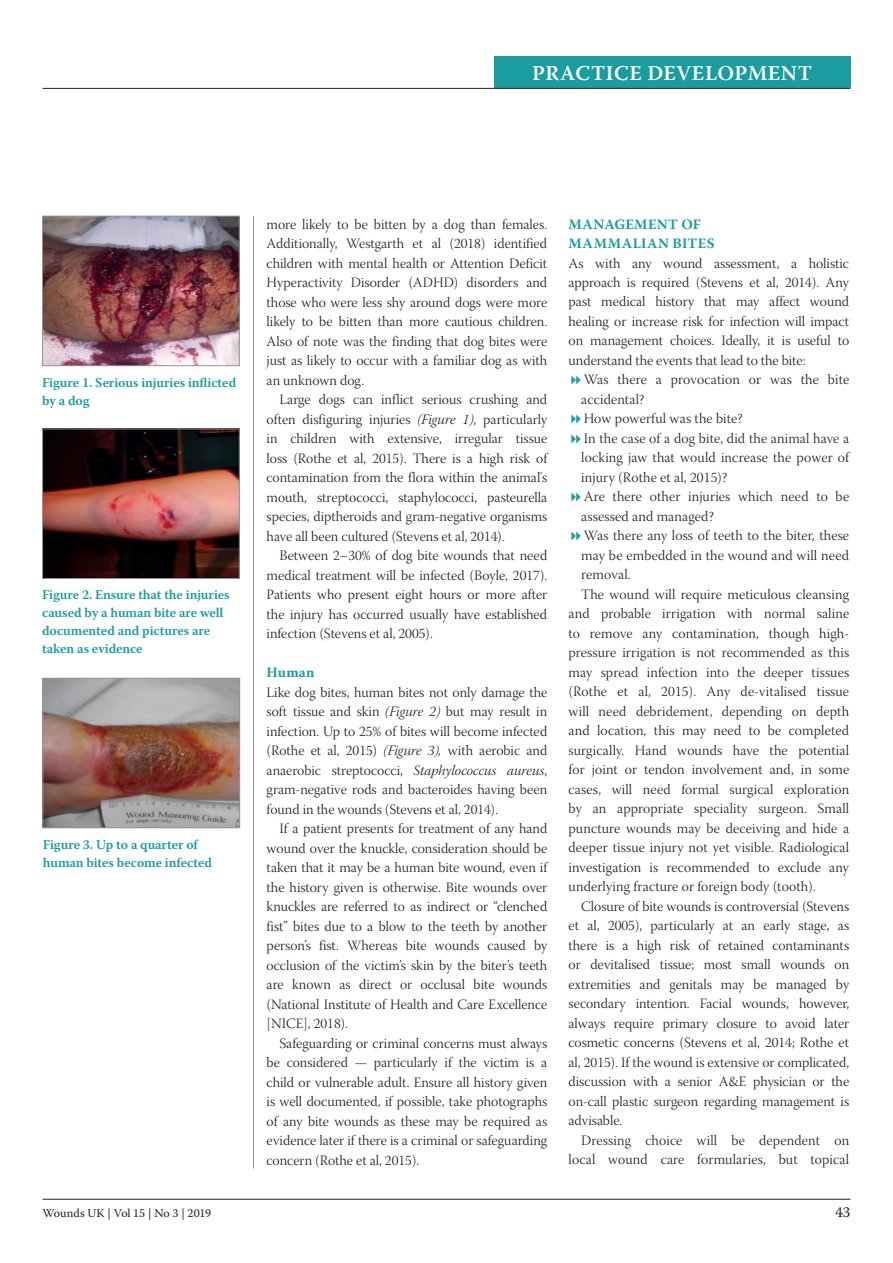
<style>
.page{position:relative;width:893px;height:1263px;background:#fff}
.page>*{position:absolute;margin:0;border:0;box-sizing:border-box;transform-origin:0 0}
.t1{font:600 21px "Warnock Pro";letter-spacing:.025em;color:#fff}
.t2{font:15px "Warnock Pro";color:#231f20}
.t3{font:14.25px/19.5px "Warnock Pro Light Subh";letter-spacing:.005em;color:#231f20;text-align:justify}
.t4{font:700 14.25px/19.5px "Warnock Pro";letter-spacing:.025em;color:#1b9c9e}
.t5{font:600 13.5px/18px "Warnock Pro";letter-spacing:-.01em;color:#1b9c9e}
.t6{font:12px "Warnock Pro";letter-spacing:-.005em;color:#231f20}
.s1{font-family:"Warnock Pro Light It Subh"}
</style>
<div class="page">
<div style="left:494px;top:57px;width:356px;height:31px;background:#1b9c9e"></div>
<hr style="left:43px;top:88px;width:807px;height:1px;background:#231f20">
<hr style="left:43px;top:1199px;width:807px;height:1px;background:#231f20">
<hr style="left:253px;top:216px;width:1px;height:952px;background:#939598">
<img style="left:44px;top:218px;width:194px;height:146px">
<div style="left:42px;top:216px;width:198px;height:150px;border:1px solid #939598"></div>
<img style="left:44px;top:431px;width:194px;height:146px">
<div style="left:42px;top:429px;width:198px;height:150px;border:1px solid #939598"></div>
<img style="left:45px;top:680px;width:193px;height:146px">
<div style="left:43px;top:678px;width:197px;height:150px;border:1px solid #939598"></div>
<h1 class="t1" style="left:532px;top:60px;width:282px">PRACTICE DEVELOPMENT</h1>
<p class="t5" style="left:42px;top:373px;width:196px">Figure 1. Serious injuries inflicted by a dog</p>
<p class="t5" style="left:42px;top:586px;width:189px">Figure 2. Ensure that the injuries caused by a human bite are well documented and pictures are taken as evidence</p>
<p class="t5" style="left:43px;top:835px;width:171px">Figure 3. Up to a quarter of human bites become infected</p>
<p class="t3" style="left:267px;top:216px;width:282px">more likely to be bitten by a dog than females.<br>Additionally, Westgarth et al (2018) identified children with mental health or Attention Deficit Hyperactivity Disorder (ADHD) disorders and those who were less shy around dogs were more likely to be bitten than more cautious children.<br>Also of note was the finding that dog bites were just as likely to occur with a familiar dog as with an unknown dog.</p>
<p class="t3" style="left:267px;top:391px;width:282px;text-indent:13px">Large dogs can inflict serious crushing and often disfiguring injuries <span class="s1">(Figure 1)</span>, particularly in children with extensive, irregular tissue loss (Rothe et al, 2015). There is a high risk of contamination from the flora within the animal's mouth, streptococci, staphylococci, pasteurella species, diptheroids and gram-negative organisms have all been cultured (Stevens et al, 2014).</p>
<p class="t3" style="left:267px;top:547px;width:282px;text-indent:13px">Between 2–30% of dog bite wounds that need medical treatment will be infected (Boyle, 2017).<br>Patients who present eight hours or more after the injury has occurred usually have established infection (Stevens et al, 2005).</p>
<p class="t4" style="left:267px;top:662px;width:50px">Human</p>
<p class="t3" style="left:267px;top:684px;width:282px">Like dog bites, human bites not only damage the soft tissue and skin <span class="s1">(Figure 2)</span> but may result in infection. Up to 25% of bites will become infected (Rothe et al, 2015) <span class="s1">(Figure 3),</span> with aerobic and anaerobic streptococci, <span class="s1">Staphylococcus aureus</span>, gram-negative rods and bacteroides having been found in the wounds (Stevens et al, 2014).</p>
<p class="t3" style="left:267px;top:820px;width:282px;text-indent:13px">If a patient presents for treatment of any hand wound over the knuckle, consideration should be taken that it may be a human bite wound, even if the history given is otherwise. Bite wounds over knuckles are referred to as indirect or “clenched fist” bites due to a blow to the teeth by another person’s fist. Whereas bite wounds caused by occlusion of the victim’s skin by the biter’s teeth are known as direct or occlusal bite wounds (National Institute of Health and Care Excellence [NICE], 2018).</p>
<p class="t3" style="left:267px;top:1035px;width:282px;text-indent:13px">Safeguarding or criminal concerns must always be considered — particularly if the victim is a child or vulnerable adult. Ensure all history given is well documented, if possible, take photographs of any bite wounds as these may be required as evidence later if there is a criminal or safeguarding concern (Rothe et al, 2015).</p>
<p class="t4" style="left:569px;top:214px;width:147px">MANAGEMENT OF<br>MAMMALIAN BITES</p>
<p class="t3" style="left:568px;top:255px;width:282px">As with any wound assessment, a holistic approach is required (Stevens et al, 2014). Any past medical history that may affect wound healing or increase risk for infection will impact on management choices. Ideally, it is useful to understand the events that lead to the bite:</p>
<p class="t3" style="left:584px;top:372px;width:267px">Was there a provocation or was the bite</p>
<p class="t3" style="left:581px;top:391px;width:65px">accidental?</p>
<p class="t3" style="left:584px;top:411px;width:161px">How powerful was the bite?</p>
<p class="t3" style="left:584px;top:430px;width:267px">In the case of a dog bite, did the animal have a</p>
<p class="t3" style="left:581px;top:450px;width:269px">locking jaw that would increase the power of</p>
<p class="t3" style="left:581px;top:469px;width:148px">injury (Rothe et al, 2015)?</p>
<p class="t3" style="left:584px;top:489px;width:267px">Are there other injuries which need to be</p>
<p class="t3" style="left:581px;top:508px;width:134px">assessed and managed?</p>
<p class="t3" style="left:584px;top:528px;width:267px">Was there any loss of teeth to the biter, these</p>
<p class="t3" style="left:581px;top:547px;width:269px">may be embedded in the wound and will need</p>
<p class="t3" style="left:581px;top:567px;width:51px">removal.</p>
<p class="t3" style="left:581px;top:586px;width:269px">The wound will require meticulous cleansing</p>
<p class="t3" style="left:568px;top:606px;width:282px">and probable irrigation with normal saline</p>
<p class="t3" style="left:568px;top:625px;width:282px">to remove any contamination, though high-</p>
<p class="t3" style="left:568px;top:645px;width:282px">pressure irrigation is not recommended as this</p>
<p class="t3" style="left:568px;top:664px;width:282px">may spread infection into the deeper tissues</p>
<p class="t3" style="left:568px;top:684px;width:282px">(Rothe et al, 2015). Any de-vitalised tissue</p>
<p class="t3" style="left:568px;top:703px;width:282px">will need debridement, depending on depth</p>
<p class="t3" style="left:568px;top:723px;width:282px">and location, this may need to be completed</p>
<p class="t3" style="left:568px;top:742px;width:282px">surgically. Hand wounds have the potential</p>
<p class="t3" style="left:568px;top:762px;width:282px">for joint or tendon involvement and, in some</p>
<p class="t3" style="left:568px;top:781px;width:282px">cases, will need formal surgical exploration</p>
<p class="t3" style="left:568px;top:801px;width:282px">by an appropriate speciality surgeon. Small</p>
<p class="t3" style="left:568px;top:820px;width:282px">puncture wounds may be deceiving and hide a</p>
<p class="t3" style="left:568px;top:840px;width:282px">deeper tissue injury not yet visible. Radiological</p>
<p class="t3" style="left:568px;top:859px;width:282px">investigation is recommended to exclude any</p>
<p class="t3" style="left:568px;top:879px;width:249px">underlying fracture or foreign body (tooth).</p>
<p class="t3" style="left:581px;top:898px;width:269px">Closure of bite wounds is controversial (Stevens</p>
<p class="t3" style="left:568px;top:918px;width:282px">et al, 2005), particularly at an early stage, as</p>
<p class="t3" style="left:568px;top:937px;width:282px">there is a high risk of retained contaminants</p>
<p class="t3" style="left:568px;top:957px;width:282px">or devitalised tissue; most small wounds on</p>
<p class="t3" style="left:568px;top:976px;width:282px">extremities and genitals may be managed by</p>
<p class="t3" style="left:568px;top:996px;width:282px">secondary intention. Facial wounds, however,</p>
<p class="t3" style="left:568px;top:1015px;width:282px">always require primary closure to avoid later</p>
<p class="t3" style="left:568px;top:1034px;width:282px">cosmetic concerns (Stevens et al, 2014; Rothe et</p>
<p class="t3" style="left:568px;top:1054px;width:282px">al, 2015). If the wound is extensive or complicated,</p>
<p class="t3" style="left:568px;top:1073px;width:282px">discussion with a senior A&amp;E physician or the</p>
<p class="t3" style="left:568px;top:1093px;width:282px">on-call plastic surgeon regarding management is</p>
<p class="t3" style="left:568px;top:1112px;width:55px">advisable.</p>
<p class="t3" style="left:581px;top:1132px;width:269px">Dressing choice will be dependent on</p>
<p class="t3" style="left:568px;top:1151px;width:282px">local wound care formularies, but topical</p>
<p class="t6" style="left:43px;top:1205px;width:170px">Wounds UK | Vol 15 | No 3 | 2019</p>
<p class="t2" style="left:835px;top:1203px;width:17px">43</p>
</div>
